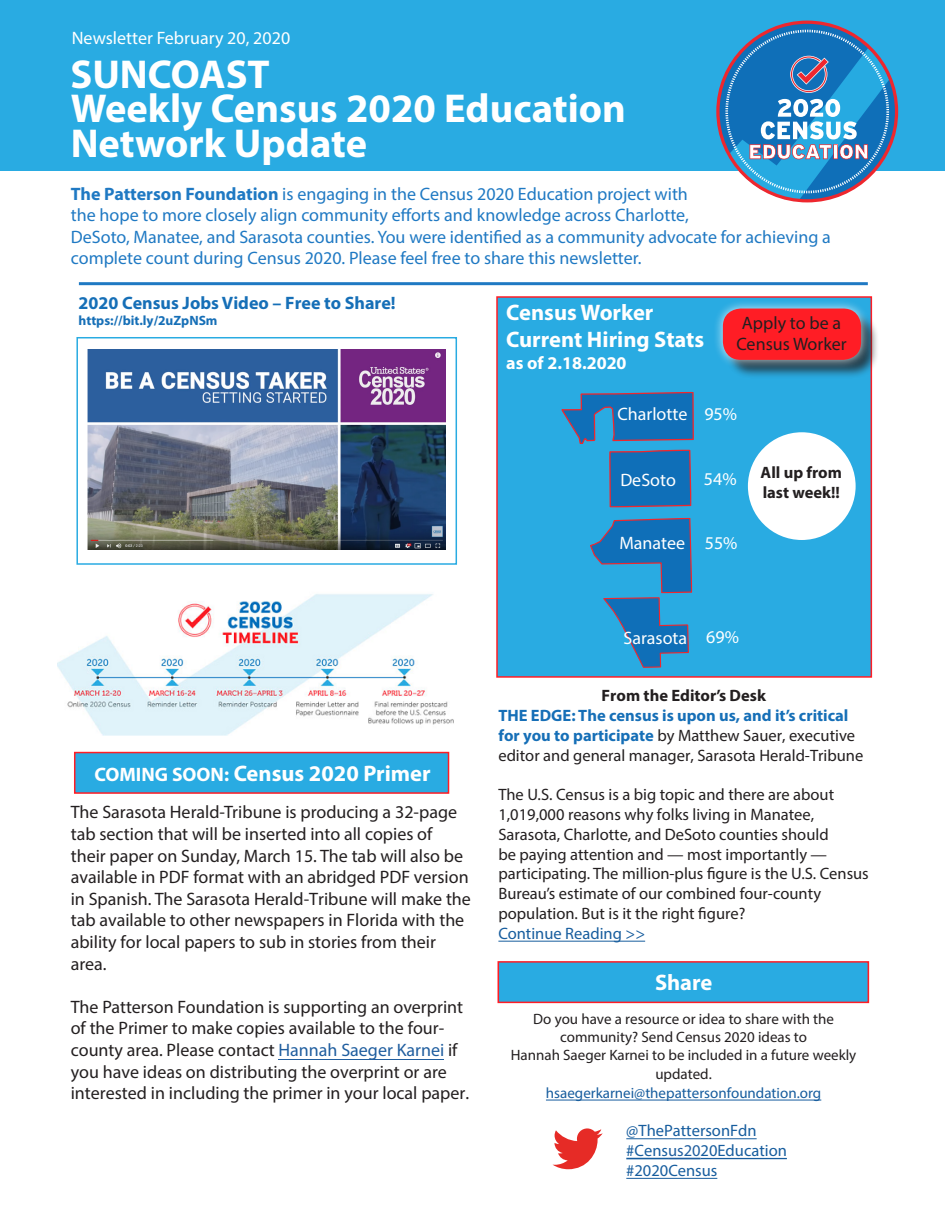
<style>
.page{position:relative;width:945px;height:1215px;background:#fff}
.page>*{position:absolute;margin:0;border:0;box-sizing:border-box;transform-origin:0 0}
.t1{font:700 40.5px "Myriad Pro";color:#fff}
.t2{font:700 22.5px "Myriad Pro";color:#fff}
.t3{font:18px/21.6px "Myriad Pro";color:#231f20}
.t4{font:18px/21.6px "Myriad Pro";color:#1f79c3}
.t5{font:18px "Myriad Pro";color:#fff}
.t6{font:700 18px "Myriad Pro";color:#166fb7}
.t7{font:700 18px "Myriad Pro";color:#fff}
.t8{font:16.5px/19.8px "Myriad Pro";color:#231f20}
.t9{font:16.5px/19.8px "Myriad Pro";color:#175d9e}
.t10{font:700 16.5px "Myriad Pro";color:#231f20}
.t11{font:15px/18.5px "Myriad Pro";color:#231f20;text-align:center}
.t12{font:700 13.5px "Myriad Pro";color:#166fb7}
.s1{font-weight:700}
.s2{font-size:19.5px}
.s3{color:#205e9f}
.s4{font-weight:700;color:#166fb7}
.s5{color:#175d9e}
</style>
<div class="page">
<img style="left:57px;top:594px;width:397px;height:142px">
<div style="left:0;top:0;width:945px;height:170px;background:#29abe2"></div>
<hr style="left:79px;top:282px;width:789px;height:3px;background:#1f79c3">
<div style="left:74px;top:752px;width:375px;height:42px;background:#29abe2;border:2px solid #ff1d25"></div>
<div style="left:496px;top:296px;width:376px;height:382px;background:#29abe2;border:2px solid #ff1d25"></div>
<div style="left:498px;top:961px;width:371px;height:42px;background:#29abe2;border:2px solid #ff1d25"></div>
<svg style="left:552px;top:1128px;width:51px;height:41px"></svg>
<svg style="left:716px;top:21px;width:185px;height:182px"></svg>
<svg style="left:561px;top:392px;width:133px;height:116px"></svg>
<svg style="left:590px;top:517px;width:103px;height:151px"></svg>
<div style="left:725px;top:311px;width:155px;height:68px;background:#231f20;opacity:.75"></div>
<div style="left:713px;top:299px;width:158px;height:70px;background:#fff;opacity:.75"></div>
<div style="left:723px;top:309px;width:138px;height:51px;background:#ff1d25;border-radius:18px"></div>
<div style="left:67px;top:327px;width:400px;height:247px;background:#fff;opacity:.75"></div>
<div style="left:76px;top:337px;width:381px;height:228px;border:2px solid #29abe2"></div>
<div style="left:748px;top:432px;width:108px;height:108px;background:#fff;border-radius:50%"></div>
<hr style="left:498px;top:941px;width:147px;height:1px;background:#175d9e">
<hr style="left:546px;top:1100px;width:275px;height:1px;background:#175d9e">
<hr style="left:626px;top:1138px;width:131px;height:1px;background:#175d9e">
<hr style="left:626px;top:1158px;width:42px;height:1px;background:#175d9e">
<hr style="left:668px;top:1158px;width:33px;height:1px;background:#205e9f">
<hr style="left:701px;top:1158px;width:86px;height:1px;background:#175d9e">
<hr style="left:626px;top:1178px;width:91px;height:1px;background:#175d9e">
<hr style="left:279px;top:1059px;width:165px;height:1px;background:#205e9f">
<p class="t5" style="left:72px;top:26px;width:220px">Newsletter February 20, 2020</p>
<p class="t1" style="left:70px;top:48px;width:201px">SUNCOAST</p>
<p class="t1" style="left:71px;top:82px;width:557px">Weekly Census 2020 Education</p>
<p class="t1" style="left:71px;top:117px;width:298px">Network Update</p>
<p class="t4" style="left:71px;top:183px;width:762px"><span class="s1">The Patterson Foundation</span> is engaging in the Census 2020 Education project with<br>the hope to more closely align community efforts and knowledge across Charlotte,<br>DeSoto, Manatee, and Sarasota counties. You were identified as a community advocate for achieving a complete count during Census 2020. Please feel free to share this newsletter.</p>
<p class="t6" style="left:78px;top:291px;width:319px">2020 Census Jobs Video – Free to Share!</p>
<p class="t12" style="left:78px;top:311px;width:141px">https://bit.ly/2uZpNSm</p>
<p class="t2" style="left:506px;top:298px;width:149px">Census Worker</p>
<p class="t2" style="left:506px;top:325px;width:200px">Current Hiring Stats</p>
<p class="t7" style="left:506px;top:351px;width:122px">as of 2.18.2020</p>
<p class="t3" style="left:742px;top:312px;width:101px">Apply to be a</p>
<p class="t3" style="left:736px;top:333px;width:112px">Census Worker</p>
<p class="t5" style="left:617px;top:403px;width:72px">Charlotte</p>
<p class="t5" style="left:704px;top:403px;width:34px">95%</p>
<p class="t5" style="left:620px;top:469px;width:57px">DeSoto</p>
<p class="t5" style="left:704px;top:468px;width:34px">54%</p>
<p class="t10" style="left:761px;top:462px;width:83px">All up from</p>
<p class="t10" style="left:763px;top:482px;width:79px">last week!!</p>
<p class="t5" style="left:620px;top:532px;width:67px">Manatee</p>
<p class="t5" style="left:705px;top:532px;width:34px">55%</p>
<p class="t2" style="left:94px;top:759px;width:338px"><span class="s2">COMING SOON:</span> Census 2020 Primer</p>
<p class="t3" style="left:71px;top:801px;width:402px">The Sarasota Herald-Tribune is producing a 32-page tab section that will be inserted into all copies of their paper on Sunday, March 15. The tab will also be available in PDF format with an abridged PDF version in Spanish. The Sarasota Herald-Tribune will make the tab available to other newspapers in Florida with the ability for local papers to sub in stories from their area.</p>
<p class="t3" style="left:71px;top:996px;width:400px">The Patterson Foundation is supporting an overprint of the Primer to make copies available to the four&shy;county area. Please contact <span class="s3">Hannah Saeger Karnei</span> if you have ideas on distributing the overprint or are interested in including the primer in your local paper.</p>
<p class="t5" style="left:623px;top:627px;width:65px">Sarasota</p>
<p class="t5" style="left:706px;top:626px;width:34px">69%</p>
<p class="t8" style="left:498px;top:685px;width:366px;text-indent:103px"><span class="s1">From the Editor’s Desk<br></span><span class="s4">THE EDGE: The census is upon us, and it’s critical for you to participate</span> by Matthew Sauer, executive editor and general manager, Sarasota Herald-Tribune</p>
<p class="t8" style="left:498px;top:784px;width:372px">The U.S. Census is a big topic and there are about 1,019,000 reasons why folks living in Manatee, Sarasota, Charlotte, and DeSoto counties should<br>be paying attention and — most importantly — participating. The million-plus figure is the U.S. Census Bureau’s estimate of our combined four-county population. But is it the right figure?<br><span class="s5">Continue Reading &gt;&gt;</span></p>
<p class="t2" style="left:655px;top:968px;width:59px">Share</p>
<p class="t11" style="left:511px;top:1010px;width:347px">Do you have a resource or idea to share with the community? Send Census 2020 ideas to<br>Hannah Saeger Karnei to be included in a future weekly updated.<br><span class="s5">hsaegerkarnei@thepattersonfoundation.org</span></p>
<p class="t9" style="left:626px;top:1121px;width:162px">@ThePattersonFdn #Cens<span class="s3">us20</span>20Education #2020Census</p>
</div>
